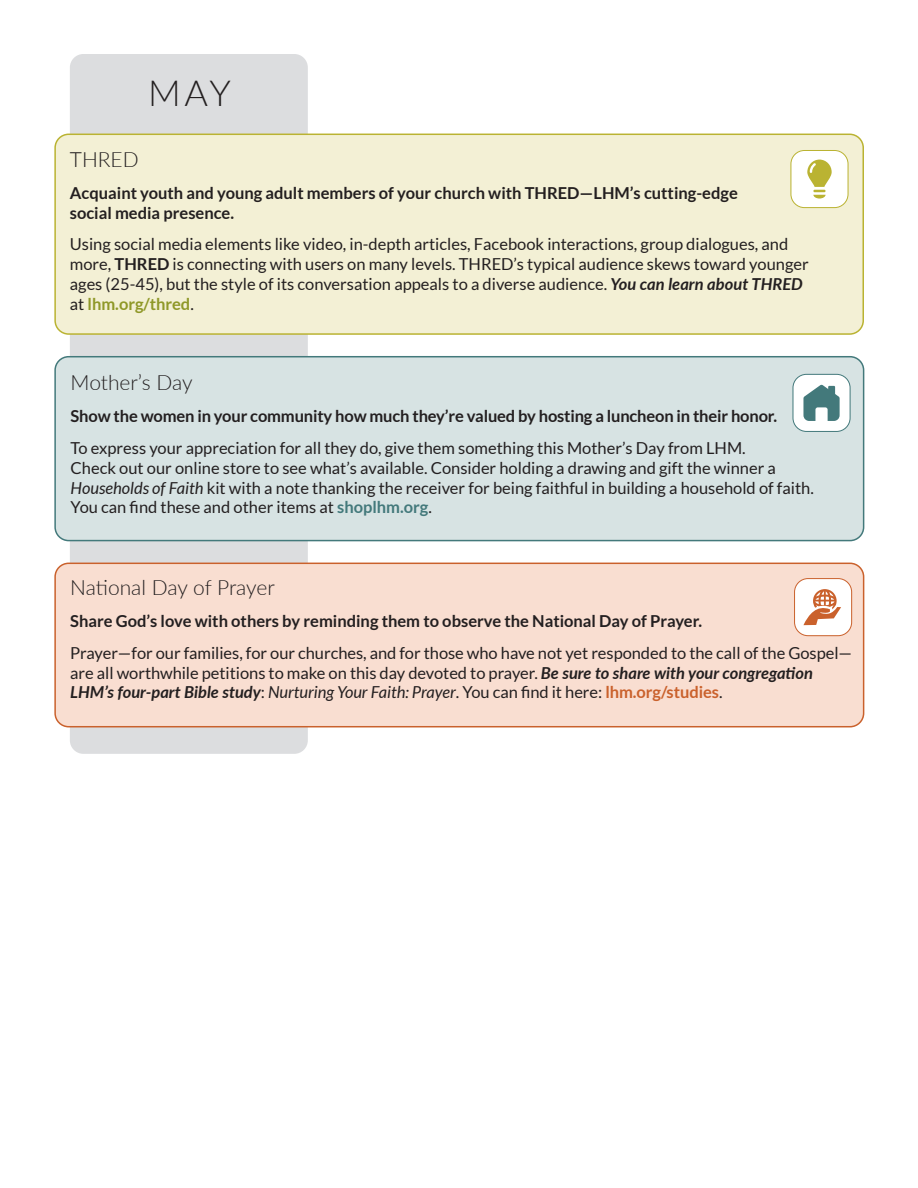
<style>
.page{position:relative;width:918px;height:1188px;background:#fff}
.page>*{position:absolute;margin:0;border:0;box-sizing:border-box;transform-origin:0 0}
.t1{font:300 36px "Lato";color:#231f20}
.t2{font:300 21px "Lato";letter-spacing:-.005em;color:#231f20}
.t3{font:16.5px/19.8px "Lato";color:#231f20}
.t4{font:700 16.5px/19.8px "Lato";color:#231f20}
.s1{font-weight:700}
.s2{font-weight:700;font-style:italic}
.s3{font-weight:700;color:#8f9828}
.s4{font-style:italic}
.s5{font-weight:700;color:#43797b}
.s6{font-weight:700;color:#ca612c}
</style>
<div class="page">
<div style="left:70px;top:54px;width:238px;height:700px;background:#dcdddf;border-radius:14px"></div>
<div style="left:55px;top:134px;width:808px;height:200px;background:#f3f0d5;border-radius:14px"></div>
<div style="left:54px;top:134px;width:810px;height:201px;border:2px solid #bab332;border-radius:14px"></div>
<div style="left:791px;top:150px;width:57px;height:58px;background:#fff;border-radius:14px"></div>
<div style="left:791px;top:150px;width:57px;height:58px;border:1px solid #bab332;border-radius:14px"></div>
<svg style="left:807px;top:160px;width:25px;height:39px"></svg>
<div style="left:55px;top:357px;width:809px;height:184px;background:#d7e3e3;border-radius:14px"></div>
<div style="left:54px;top:356px;width:810px;height:185px;border:2px solid #43797b;border-radius:14px"></div>
<div style="left:793px;top:374px;width:57px;height:57px;background:#fff;border-radius:14px"></div>
<div style="left:793px;top:374px;width:57px;height:58px;border:1px solid #43797b;border-radius:14px"></div>
<svg style="left:803px;top:385px;width:37px;height:36px"></svg>
<div style="left:55px;top:563px;width:809px;height:164px;background:#f9ded1;border-radius:14px"></div>
<div style="left:54px;top:563px;width:810px;height:164px;border:2px solid #ca612c;border-radius:14px"></div>
<div style="left:795px;top:579px;width:57px;height:57px;background:#fff;border-radius:14px"></div>
<div style="left:794px;top:578px;width:58px;height:58px;border:1px solid #ca612c;border-radius:14px"></div>
<svg style="left:803px;top:589px;width:38px;height:36px"></svg>
<h1 class="t1" style="left:148px;top:68px;width:84px">MAY</h1>
<p class="t2" style="left:70px;top:145px;width:70px">THRED</p>
<p class="t4" style="left:70px;top:183px;width:670px">Acquaint youth and young adult members of your church with THRED—LHM’s cutting-edge social media presence.</p>
<p class="t3" style="left:70px;top:234px;width:740px">Using social media elements like video, in-depth articles, Facebook interactions, group dialogues, and more, <span class="s1">THRED</span> is connecting with users on many levels. THRED’s typical audience skews toward younger ages (25-45), but the style of its conversation appeals to a diverse audience. <span class="s2">You can learn about THRED </span>at <span class="s3">lhm.org/thred</span>.</p>
<p class="t2" style="left:71px;top:368px;width:124px">Mother’s Day</p>
<p class="t4" style="left:71px;top:406px;width:708px">Show the women in your community how much they’re valued by hosting a luncheon in their honor.</p>
<p class="t3" style="left:71px;top:438px;width:745px">To express your appreciation for all they do, give them something this Mother’s Day from LHM.<br>Check out our online store to see what’s available. Consider holding a drawing and gift the winner a <span class="s4">Households of Faith</span> kit with a note thanking the receiver for being faithful in building a household of faith.<br>You can find these and other items at <span class="s5">shoplhm.org</span>.</p>
<p class="t2" style="left:70px;top:573px;width:206px">National Day of Prayer</p>
<p class="t4" style="left:70px;top:611px;width:633px">Share God’s love with others by reminding them to observe the National Day of Prayer.</p>
<p class="t3" style="left:70px;top:643px;width:783px">Prayer—for our families, for our churches, and for those who have not yet responded to the call of the Gospel— are all worthwhile petitions to make on this day devoted to prayer. <span class="s2">Be sure to share with your congregation<br>LHM’s four-part Bible study</span>: <span class="s4">Nurturing Your Faith: Prayer</span>. You can find it here: <span class="s6">lhm.org/studies</span>.</p>
</div>
